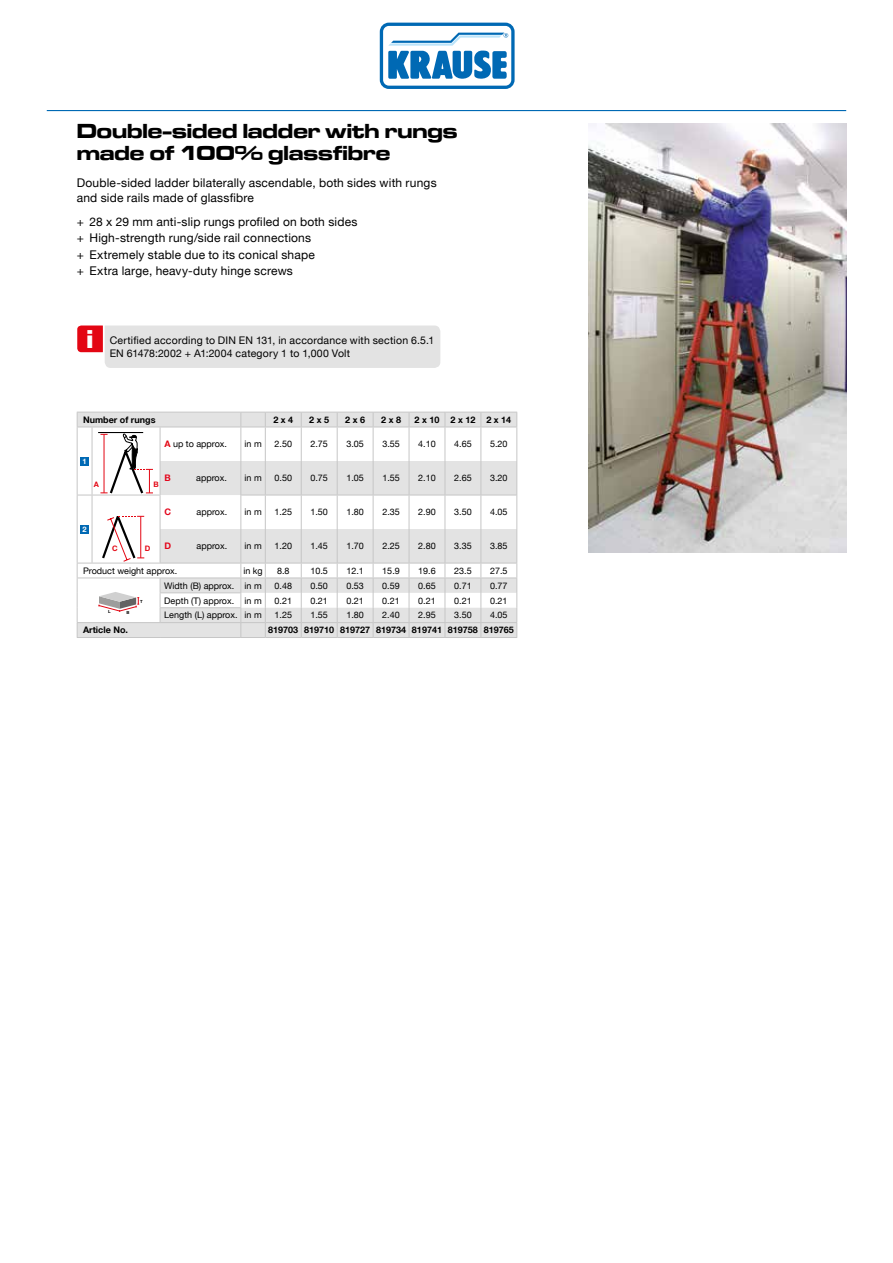
<style>
.page{position:relative;width:893px;height:1263px;background:#fff}
.page>*{position:absolute;margin:0;border:0;box-sizing:border-box;transform-origin:0 0}
.t1{font:26.7px "Microgramma D Bold Exte";color:#fff}
.t2{font:21px/22.5px "Microgramma D Bold Exte";color:#000}
.t3{font:12px/16.4px "Helvetica Neue LT";letter-spacing:.015em;color:#000}
.t4{font:10.5px/12.6px "Helvetica Neue LT";letter-spacing:.02em;color:#000}
.t5{font:9px "Helvetica Neue LT";color:#000}
.t6{font:700 9px "Helvetica Neue LT";color:#000}
.t7{font:700 9px "Helvetica Neue LT";color:#e3051b}
.t8{font:700 7.5px "Helvetica Neue LT";color:#e30613}
.t9{font:700 7.5px "Helvetica Neue LT";color:#fff}
.t10{font:700 4.2px "Helvetica LT Std";color:#000}
.s1{font-weight:700;color:#e30613}
</style>
<div class="page">
<svg style="left:378px;top:21px;width:138px;height:69px"></svg>
<svg style="left:380px;top:23px;width:135px;height:66px"></svg>
<hr style="left:47px;top:110px;width:799px;height:1px;background:#0069b4">
<img style="left:588px;top:123px;width:258px;height:430px">
<svg style="left:77px;top:412px;width:440px;height:226px"></svg>
<svg style="left:77px;top:325px;width:363px;height:43px;background:#e4dadb"></svg>
<h2 class="t2" style="left:77px;top:119px;width:382px">Double-sided ladder with rungs made of 100% glassfibre</h2>
<h3 class="t3" style="left:77px;top:176px;width:361px;line-height:14.2px">Double-sided ladder bilaterally ascendable, both sides with rungs and side rails made of glassfibre</h3>
<h3 class="t3" style="left:77px;top:213px;width:282px">+ 28 x 29 mm anti-slip rungs profiled on both sides + High-strength rung/side rail connections<br>+ Extremely stable due to its conical shape<br>+ Extra large, heavy-duty hinge screws</h3>
<h1 class="t1" style="left:87px;top:321px;width:8px">i</h1>
<p class="t4" style="left:110px;top:334px;width:326px">Certified according to DIN EN 131, in accordance with section 6.5.1<br>EN 61478:2002 + A1:2004 category 1 to 1,000 Volt</p>
<p class="t6" style="left:83px;top:414px;width:74px">Number of rungs</p>
<p class="t6" style="left:273px;top:414px;width:21px">2 x 4</p>
<p class="t6" style="left:309px;top:414px;width:21px">2 x 5</p>
<p class="t6" style="left:345px;top:414px;width:21px">2 x 6</p>
<p class="t6" style="left:381px;top:414px;width:21px">2 x 8</p>
<p class="t6" style="left:415px;top:414px;width:98px">2 x 10 2 x 12 2 x 14</p>
<p class="t9" style="left:83px;top:456px;width:6px">1</p>
<p class="t5" style="left:164px;top:439px;width:64px"><span class="s1">A</span> up to approx.</p>
<p class="t5" style="left:244px;top:439px;width:19px">in m</p>
<p class="t5" style="left:275px;top:439px;width:19px">2.50</p>
<p class="t5" style="left:310px;top:439px;width:19px">2.75</p>
<p class="t5" style="left:346px;top:439px;width:19px">3.05</p>
<p class="t5" style="left:382px;top:439px;width:19px">3.55</p>
<p class="t5" style="left:418px;top:439px;width:19px">4.10</p>
<p class="t5" style="left:454px;top:439px;width:19px">4.65</p>
<p class="t5" style="left:490px;top:439px;width:19px">5.20</p>
<p class="t7" style="left:164px;top:472px;width:8px">B</p>
<p class="t5" style="left:196px;top:473px;width:32px">approx.</p>
<p class="t5" style="left:244px;top:472px;width:19px">in m</p>
<p class="t5" style="left:275px;top:472px;width:19px">0.50</p>
<p class="t5" style="left:310px;top:472px;width:19px">0.75</p>
<p class="t5" style="left:346px;top:472px;width:19px">1.05</p>
<p class="t5" style="left:382px;top:472px;width:19px">1.55</p>
<p class="t5" style="left:418px;top:472px;width:19px">2.10</p>
<p class="t5" style="left:454px;top:472px;width:19px">2.65</p>
<p class="t5" style="left:490px;top:472px;width:19px">3.20</p>
<p class="t8" style="left:94px;top:479px;width:7px">A</p>
<p class="t8" style="left:154px;top:479px;width:7px">B</p>
<p class="t7" style="left:164px;top:506px;width:8px">C</p>
<p class="t5" style="left:196px;top:507px;width:32px">approx.</p>
<p class="t5" style="left:244px;top:507px;width:19px">in m</p>
<p class="t5" style="left:275px;top:507px;width:19px">1.25</p>
<p class="t5" style="left:310px;top:507px;width:19px">1.50</p>
<p class="t5" style="left:346px;top:507px;width:19px">1.80</p>
<p class="t5" style="left:382px;top:507px;width:19px">2.35</p>
<p class="t5" style="left:418px;top:507px;width:19px">2.90</p>
<p class="t5" style="left:454px;top:507px;width:19px">3.50</p>
<p class="t5" style="left:490px;top:507px;width:19px">4.05</p>
<p class="t7" style="left:164px;top:540px;width:8px">D</p>
<p class="t5" style="left:196px;top:540px;width:32px">approx.</p>
<p class="t5" style="left:244px;top:540px;width:19px">in m</p>
<p class="t5" style="left:275px;top:540px;width:19px">1.20</p>
<p class="t5" style="left:310px;top:540px;width:19px">1.45</p>
<p class="t5" style="left:346px;top:540px;width:19px">1.70</p>
<p class="t5" style="left:382px;top:540px;width:19px">2.25</p>
<p class="t5" style="left:418px;top:540px;width:19px">2.80</p>
<p class="t5" style="left:454px;top:540px;width:19px">3.35</p>
<p class="t5" style="left:490px;top:540px;width:19px">3.85</p>
<p class="t5" style="left:83px;top:565px;width:96px">Product weight approx.</p>
<p class="t5" style="left:243px;top:565px;width:21px">in kg</p>
<p class="t5" style="left:277px;top:565px;width:14px">8.8</p>
<p class="t5" style="left:310px;top:565px;width:19px">10.5</p>
<p class="t5" style="left:346px;top:565px;width:19px">12.1</p>
<p class="t5" style="left:382px;top:565px;width:19px">15.9</p>
<p class="t5" style="left:418px;top:565px;width:19px">19.6</p>
<p class="t5" style="left:454px;top:565px;width:19px">23.5</p>
<p class="t5" style="left:490px;top:565px;width:19px">27.5</p>
<p class="t5" style="left:164px;top:580px;width:99px">Width (B) approx. in m</p>
<p class="t5" style="left:275px;top:580px;width:19px">0.48</p>
<p class="t5" style="left:310px;top:580px;width:19px">0.50</p>
<p class="t5" style="left:346px;top:580px;width:19px">0.53</p>
<p class="t5" style="left:382px;top:580px;width:19px">0.59</p>
<p class="t5" style="left:418px;top:580px;width:19px">0.65</p>
<p class="t5" style="left:454px;top:580px;width:19px">0.71</p>
<p class="t5" style="left:490px;top:580px;width:19px">0.77</p>
<p class="t5" style="left:164px;top:595px;width:99px">Depth (T) approx. in m</p>
<p class="t5" style="left:275px;top:595px;width:19px">0.21</p>
<p class="t5" style="left:310px;top:595px;width:19px">0.21</p>
<p class="t5" style="left:346px;top:595px;width:19px">0.21</p>
<p class="t5" style="left:382px;top:595px;width:19px">0.21</p>
<p class="t5" style="left:418px;top:595px;width:19px">0.21</p>
<p class="t5" style="left:454px;top:595px;width:19px">0.21</p>
<p class="t5" style="left:490px;top:595px;width:19px">0.21</p>
<p class="t5" style="left:164px;top:610px;width:99px">Length (L) approx. in m</p>
<p class="t5" style="left:275px;top:610px;width:19px">1.25</p>
<p class="t5" style="left:310px;top:610px;width:19px">1.55</p>
<p class="t5" style="left:346px;top:610px;width:19px">1.80</p>
<p class="t5" style="left:382px;top:610px;width:19px">2.40</p>
<p class="t5" style="left:418px;top:610px;width:19px">2.95</p>
<p class="t5" style="left:454px;top:610px;width:19px">3.50</p>
<p class="t5" style="left:490px;top:610px;width:19px">4.05</p>
<p class="t6" style="left:83px;top:624px;width:46px">Article No.</p>
<p class="t6" style="left:268px;top:624px;width:247px">819703 819710 819727 819734 819741 819758 819765</p>
<p class="t9" style="left:83px;top:524px;width:6px">2</p>
<p class="t8" style="left:112px;top:544px;width:7px">C</p>
<p class="t8" style="left:145px;top:544px;width:7px">D</p>
<p class="t10" style="left:140px;top:598px;width:4px">T</p>
<p class="t10" style="left:108px;top:609px;width:4px">L</p>
<p class="t10" style="left:126px;top:610px;width:5px">B</p>
</div>
